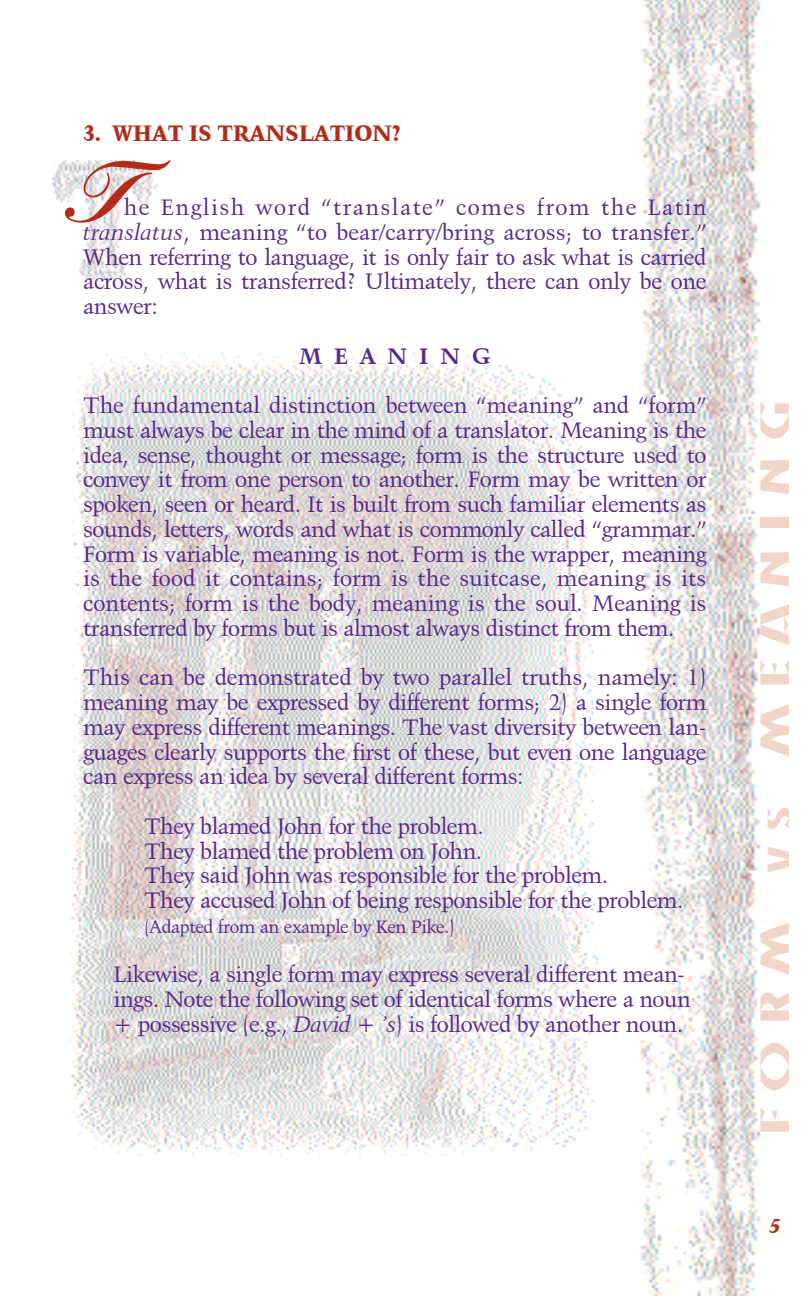
<style>
.page{position:relative;width:810px;height:1296px;background:#fff}
.page>*{position:absolute;margin:0;border:0;box-sizing:border-box;transform-origin:0 0}
.t1{font:90px "Kunstlerschreibsch D Bol";color:#b22c19}
.t2{font:40.5px "Kino";letter-spacing:.18em;color:#f1d5c8;scale:2 1}
.t3{font:22.5px/24.8px "Kuenst 480 BT";letter-spacing:-.015em;color:#582889;text-align:justify}
.t4{font:22.5px "Kuenst 480 Blk BT";letter-spacing:-.015em;color:#b22c19}
.t5{font:700 22.5px "Kuenst 480 BT";color:#582889}
.t6{font:italic 20.25px "Kuenst 480 Blk BT";color:#b22c19}
.t7{font:18px "Kuenst 480 BT";letter-spacing:-.015em;color:#582889}
.s1{font-style:italic}
.s2{font-size:30.38px}
</style>
<div class="page">
<img style="left:52px;top:160px;width:106px;height:122px">
<img style="left:637px;top:0;width:124px;height:1296px">
<img style="left:69px;top:352px;width:530px;height:804px">
<p class="t4" style="left:83px;top:119px;width:320px">3. WHAT IS TRANSLATION?</p>
<h1 class="t1" style="left:66px;top:140px;width:63px">T</h1>
<p class="t3" style="left:83px;top:195px;width:625px;text-indent:40px">he English word ìtranslateî comes from the Latin <span class="s1">translatus</span>, meaning ìto bear/carry/bring across; to transfer.î When referring to language, it is only fair to ask what is carried across, what is transferred? Ultimately, there can only be one answer:</p>
<p class="t5" style="left:299px;top:342px;width:193px">M E A N I N G</p>
<p class="t3" style="left:83px;top:393px;width:625px">The fundamental distinction between ìmeaningî and ìformî must always be clear in the mind of a translator. Meaning is the idea, sense, thought or message; form is the structure used to convey it from one person to another. Form may be written or spoken, seen or heard. It is built from such familiar elements as sounds, letters, words and what is commonly called ìgrammar.î Form is variable, meaning is not. Form is the wrapper, meaning is the food it contains; form is the suitcase, meaning is its contents; form is the body, meaning is the soul. Meaning is transferred by forms but is almost always distinct from them.</p>
<p class="t3" style="left:83px;top:665px;width:625px">This can be demonstrated by two parallel truths, namely: 1) meaning may be expressed by different forms; 2) a single form may express different meanings. The vast diversity between lan&shy;guages clearly supports the first of these, but even one language can express an idea by several different forms:</p>
<p class="t3" style="left:144px;top:813px;width:541px;text-align:left">They blamed John for the problem.<br>They blamed the problem on John.<br>They said John was responsible for the problem.<br>They accused John of being responsible for the problem.</p>
<p class="t7" style="left:144px;top:916px;width:312px">(Adapted from an example by Ken Pike.)</p>
<p class="t3" style="left:114px;top:962px;width:579px;text-align:left">Likewise, a single form may express several different mean&shy;ings. Note the following set of identical forms where a noun + possessive (e.g., <span class="s1">David</span> + <span class="s1">ís</span>) is followed by another noun.</p>
<h2 class="t2" style="left:753px;top:1137px;width:370px;rotate:-90deg">FORM <span class="s2">VS</span> MEANING</h2>
<p class="t6" style="left:768px;top:1213px;width:18px">5</p>
</div>
